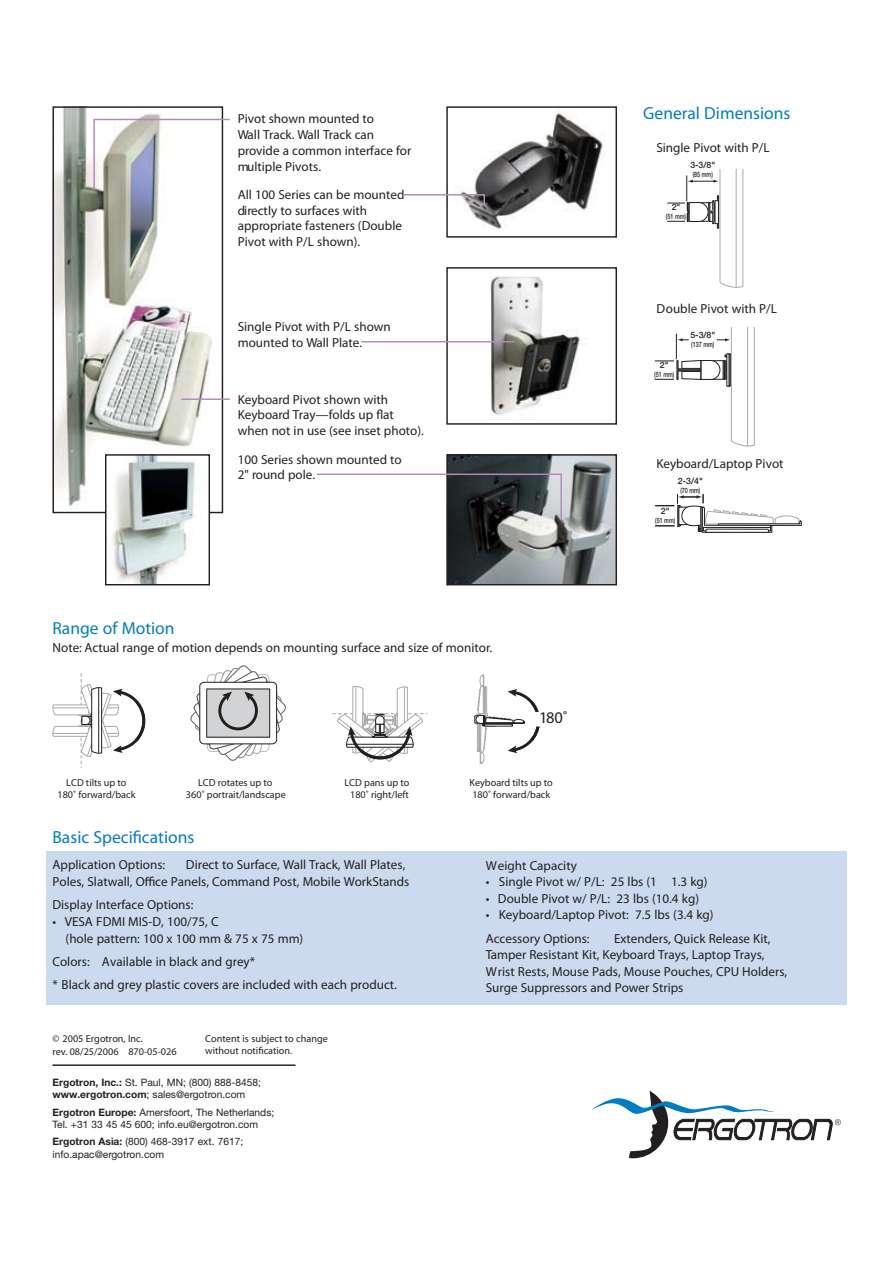
<style>
.page{position:relative;width:893px;height:1263px;background:#fff}
.page>*{position:absolute;margin:0;border:0;box-sizing:border-box;transform-origin:0 0}
.t1{font:700 17.55px "Helvetica";color:#007cc2}
.t2{font:16.35px "Helvetica";color:#231f20}
.t3{font:13.2px/16.6px "Helvetica";color:#231f20}
.t4{font:italic 13.2px/15.8px "Times";color:#231f20}
.t5{font:700 13.2px "Helvetica";color:#231f20}
.t6{font:10.2px/12.3px "Helvetica Neue";color:#231f20}
.t7{font:10.2px/12.3px "Helvetica";color:#231f20;text-align:center}
.t8{font:700 10.2px/12.3px "Helvetica";color:#231f20}
.t9{font:500 8.7px "Helvetica Neue";color:#231f20}
.t10{font:500 7.35px "Helvetica Neue";color:#231f20;scale:.75 1}
.s1{font-weight:700}
</style>
<div class="page">
<div style="left:46px;top:852px;width:801px;height:153px;background:#ccdaf0"></div>
<img style="left:461px;top:111px;width:142px;height:118px">
<div style="left:446px;top:106px;width:171px;height:132px;border:1px solid #231f20"></div>
<svg style="left:53px;top:674px;width:93px;height:94px"></svg>
<svg style="left:333px;top:686px;width:94px;height:77px"></svg>
<svg style="left:474px;top:674px;width:66px;height:90px"></svg>
<div style="left:529px;top:712px;width:23px;height:14px;background:#fff"></div>
<svg style="left:190px;top:665px;width:96px;height:96px"></svg>
<img style="left:448px;top:456px;width:167px;height:127px">
<div style="left:446px;top:454px;width:171px;height:131px;border:1px solid #231f20"></div>
<img style="left:490px;top:276px;width:90px;height:140px">
<div style="left:446px;top:267px;width:171px;height:158px;border:1px solid #231f20"></div>
<img style="left:55px;top:108px;width:157px;height:403px">
<div style="left:53px;top:106px;width:170px;height:407px;border:1px solid #231f20"></div>
<img style="left:107px;top:456px;width:101px;height:127px">
<div style="left:105px;top:454px;width:105px;height:131px;border:1px solid #231f20"></div>
<svg style="left:93px;top:118px;width:137px;height:74px"></svg>
<svg style="left:403px;top:193px;width:83px;height:14px"></svg>
<hr style="left:361px;top:341px;width:154px;height:2px;background:#b687bc">
<hr style="left:181px;top:398px;width:49px;height:2px;background:#b687bc">
<svg style="left:316px;top:473px;width:247px;height:48px"></svg>
<hr style="left:53px;top:1064px;width:242px;height:2px;background:#231f20">
<svg style="left:592px;top:1091px;width:249px;height:67px"></svg>
<svg style="left:667px;top:169px;width:77px;height:119px"></svg>
<svg style="left:655px;top:494px;width:147px;height:39px"></svg>
<svg style="left:655px;top:327px;width:100px;height:120px"></svg>
<hr style="left:747px;top:324px;width:1px;height:122px;background:#a7a9ac">
<div style="left:728px;top:322px;width:29px;height:5px;background:#fff"></div>
<p class="t4" style="left:238px;top:112px;width:175px">Pivot shown mounted to<br>Wall Track. Wall Track can provide a common interface for multiple Pivots.</p>
<p class="t4" style="left:238px;top:188px;width:168px">All 100 Series can be mounted directly to surfaces with appropriate fasteners (Double<br>Pivot with P/L shown).</p>
<p class="t4" style="left:238px;top:320px;width:155px">Single Pivot with P/L shown mounted to Wall Plate.</p>
<p class="t4" style="left:238px;top:393px;width:188px">Keyboard Pivot shown with<br>Keyboard Tray—folds up flat when not in use (see inset photo).</p>
<p class="t4" style="left:238px;top:452px;width:165px">100 Series shown mounted to<br>2" round pole.</p>
<h1 class="t1" style="left:53px;top:621px;width:124px">Range of Motion</h1>
<p class="t3" style="left:53px;top:640px;width:441px">Note: Actual range of motion depends on mounting surface and size of monitor.</p>
<p class="t2" style="left:539px;top:711px;width:30px">180˚</p>
<p class="t7" style="left:57px;top:777px;width:79px">LCD tilts up to<br>180˚ forward/back</p>
<p class="t7" style="left:344px;top:777px;width:66px">LCD pans up to<br>180˚ right/left</p>
<p class="t7" style="left:469px;top:777px;width:85px;text-align:left">Keyboard tilts up to<br>180˚ forward/back</p>
<p class="t7" style="left:186px;top:777px;width:101px">LCD rotates up to<br>360˚ portrait/landscape</p>
<h1 class="t1" style="left:53px;top:830px;width:143px">Basic Specifications</h1>
<h1 class="t1" style="left:643px;top:107px;width:149px">General Dimensions</h1>
<p class="t5" style="left:656px;top:143px;width:115px">Single Pivot with P/L</p>
<p class="t9" style="left:690px;top:162px;width:26px">3-3/8"</p>
<p class="t10" style="left:693px;top:171px;width:28px">(85 mm)</p>
<p class="t9" style="left:672px;top:204px;width:10px">2"</p>
<p class="t10" style="left:666px;top:214px;width:28px">(51 mm)</p>
<p class="t5" style="left:656px;top:304px;width:122px">Double Pivot with P/L</p>
<p class="t9" style="left:660px;top:362px;width:10px">2"</p>
<p class="t10" style="left:654px;top:372px;width:28px">(51 mm)</p>
<p class="t9" style="left:690px;top:332px;width:26px">5-3/8"</p>
<p class="t10" style="left:691px;top:342px;width:32px">(137 mm)</p>
<p class="t5" style="left:656px;top:458px;width:129px">Keyboard/Laptop Pivot</p>
<p class="t9" style="left:678px;top:478px;width:26px">2-3/4"</p>
<p class="t10" style="left:680px;top:487px;width:28px">(70 mm)</p>
<p class="t9" style="left:661px;top:508px;width:10px">2"</p>
<p class="t10" style="left:655px;top:518px;width:28px">(51 mm)</p>
<p class="t3" style="left:53px;top:858px;width:358px;text-indent:133px">Direct to Surface, Wall Track, Wall Plates,<br>Poles, Slatwall, Office Panels, Command Post, Mobile WorkStands</p>
<p class="t5" style="left:53px;top:900px;width:142px">Display Interface Options:</p>
<p class="t3" style="left:65px;top:914px;width:240px">VESA FDMI MIS-D, 100/75, C<br>(hole pattern: 100 x 100 mm &amp; 75 x 75 mm)</p>
<p class="t3" style="left:53px;top:951px;width:346px;line-height:23.2px"><span class="s1">Colors:</span> Available in black and grey*<br>* Black and grey plastic covers are included with each product.</p>
<p class="t5" style="left:53px;top:860px;width:114px">Application Options:</p>
<p class="t8" style="left:205px;top:1033px;width:124px">Content is subject to change without notification.</p>
<p class="t7" style="left:53px;top:1034px;width:126px;text-align:left">© 2005 Ergotron, Inc.<br>rev. 08/25/2006 870-05-026</p>
<p class="t6" style="left:53px;top:1077px;width:210px"><span class="s1">Ergotron, Inc.:</span> St. Paul, MN; (800) 888-8458; <span class="s1">www.ergotron.com</span>; sales@ergotron.com</p>
<p class="t6" style="left:53px;top:1107px;width:223px"><span class="s1">Ergotron Europe:</span> Amersfoort, The Netherlands;<br>Tel. +31 33 45 45 600; info.eu@ergotron.com</p>
<p class="t6" style="left:53px;top:1137px;width:192px"><span class="s1">Ergotron Asia:</span> (800) 468-3917 ext. 7617; info.apac@ergotron.com</p>
<p class="t5" style="left:486px;top:860px;width:93px">Weight Capacity</p>
<p class="t3" style="left:498px;top:874px;width:217px">Single Pivot w/ P/L: 25 lbs (1 1.3 kg)<br>Double Pivot w/ P/L: 23 lbs (10.4 kg)<br>Keyboard/Laptop Pivot: 7.5 lbs (3.4 kg)</p>
<p class="t5" style="left:486px;top:933px;width:105px">Accessory Options:</p>
<p class="t3" style="left:486px;top:931px;width:303px;text-indent:128px">Extenders, Quick Release Kit, Tamper Resistant Kit, Keyboard Trays, Laptop Trays, Wrist Rests, Mouse Pads, Mouse Pouches, CPU Holders, Surge Suppressors and Power Strips</p>
</div>
